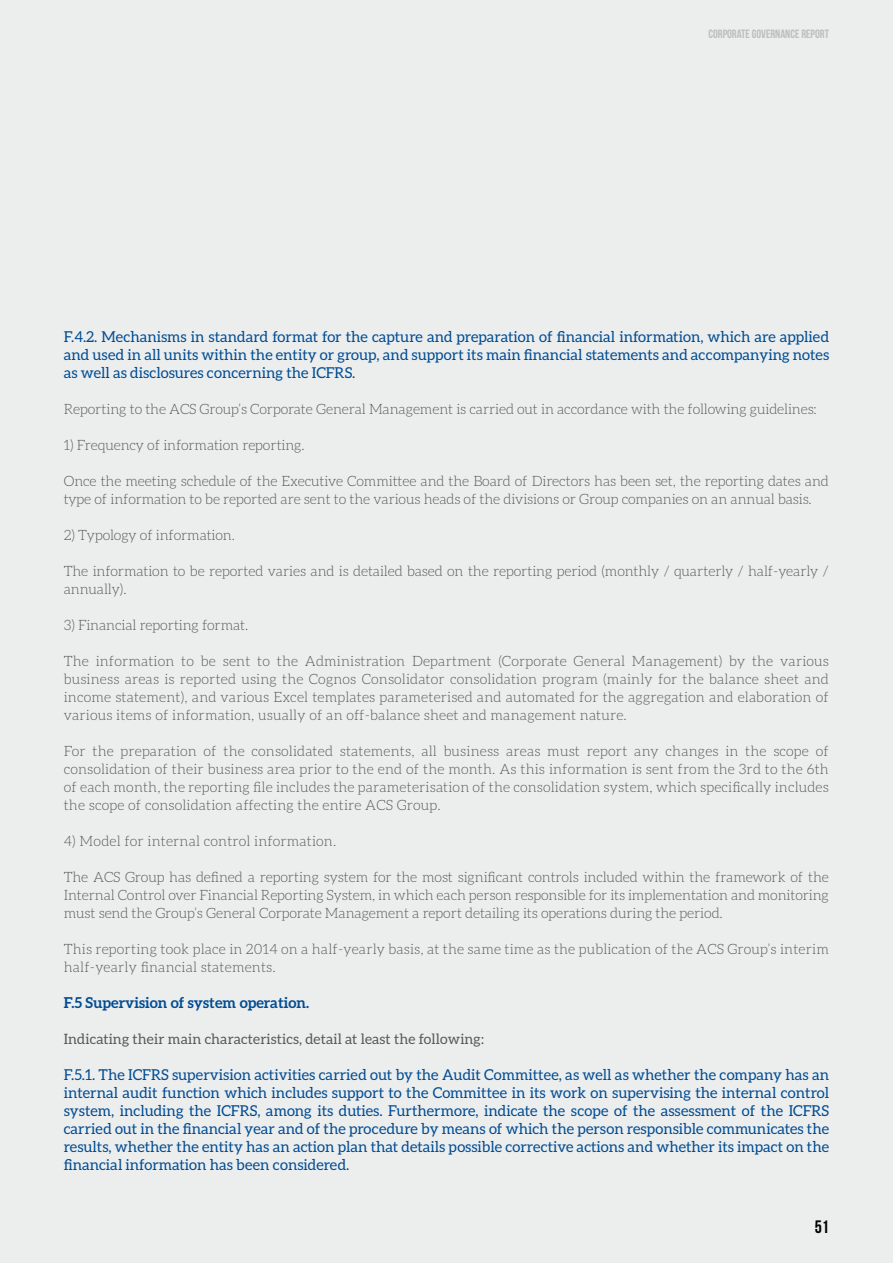
<style>
.page{position:relative;width:893px;height:1263px;background:#eceded}
.page>*{position:absolute;margin:0;border:0;box-sizing:border-box;transform-origin:0 0}
.t1{font:18px "Bebas Neue";color:#000}
.t2{font:15px/18px "Aleo";color:#004c93;text-align:justify}
.t3{font:700 15px "Aleo";color:#004c93}
.t4{font:300 14.25px/18px "Aleo";letter-spacing:-.01em;color:#58585a;text-align:justify}
.t5{font:300 14.25px/18px "Aleo";letter-spacing:.01em;color:#58585a}
.t6{font:14.25px "Aleo";letter-spacing:.01em;color:#58585a}
.t7{font:12px "Bebas Neue";color:#bbbdbe}
</style>
<div class="page">
<p class="t7" style="left:708px;top:27px;width:122px">CORPORATE GOVERNANCE REPORT</p>
<p class="t2" style="left:64px;top:327px;width:767px">F.4.2. Mechanisms in standard format for the capture and preparation of financial information, which are applied and used in all units within the entity or group, and support its main financial statements and accompanying notes as well as disclosures concerning the ICFRS.</p>
<p class="t4" style="left:64px;top:400px;width:755px">Reporting to the ACS Group’s Corporate General Management is carried out in accordance with the following guidelines:</p>
<p class="t4" style="left:64px;top:436px;width:243px">1) Frequency of information reporting.</p>
<p class="t4" style="left:64px;top:472px;width:767px">Once the meeting schedule of the Executive Committee and the Board of Directors has been set, the reporting dates and type of information to be reported are sent to the various heads of the divisions or Group companies on an annual basis.</p>
<p class="t4" style="left:64px;top:526px;width:173px">2) Typology of information.</p>
<p class="t4" style="left:64px;top:562px;width:766px">The information to be reported varies and is detailed based on the reporting period (monthly / quarterly / half-yearly / annually).</p>
<p class="t4" style="left:64px;top:616px;width:186px">3) Financial reporting format.</p>
<p class="t4" style="left:64px;top:652px;width:767px">The information to be sent to the Administration Department (Corporate General Management) by the various business areas is reported using the Cognos Consolidator consolidation program (mainly for the balance sheet and income statement), and various Excel templates parameterised and automated for the aggregation and elaboration of various items of information, usually of an off-balance sheet and management nature.</p>
<p class="t4" style="left:64px;top:742px;width:767px">For the preparation of the consolidated statements, all business areas must report any changes in the scope of consolidation of their business area prior to the end of the month. As this information is sent from the 3rd to the 6th of each month, the reporting file includes the parameterisation of the consolidation system, which specifically includes the scope of consolidation affecting the entire ACS Group.</p>
<p class="t5" style="left:64px;top:832px;width:274px">4) Model for internal control information.</p>
<p class="t4" style="left:64px;top:868px;width:767px">The ACS Group has defined a reporting system for the most significant controls included within the framework of the Internal Control over Financial Reporting System, in which each person responsible for its implementation and monitoring must send the Group’s General Corporate Management a report detailing its operations during the period.</p>
<p class="t5" style="left:64px;top:940px;width:767px">This reporting took place in 2014 on a half-yearly basis, at the same time as the publication of the ACS Group’s interim half-yearly financial statements.</p>
<p class="t3" style="left:64px;top:994px;width:247px">F.5 Supervision of system operation.</p>
<p class="t6" style="left:64px;top:1031px;width:422px">Indicating their main characteristics, detail at least the following:</p>
<p class="t2" style="left:64px;top:1065px;width:767px">F.5.1. The ICFRS supervision activities carried out by the Audit Committee, as well as whether the company has an internal audit function which includes support to the Committee in its work on supervising the internal control system, including the ICFRS, among its duties. Furthermore, indicate the scope of the assessment of the ICFRS carried out in the financial year and of the procedure by means of which the person responsible communicates the results, whether the entity has an action plan that details possible corrective actions and whether its impact on the financial information has been considered.</p>
<p class="t1" style="left:815px;top:1217px;width:16px">51</p>
</div>
